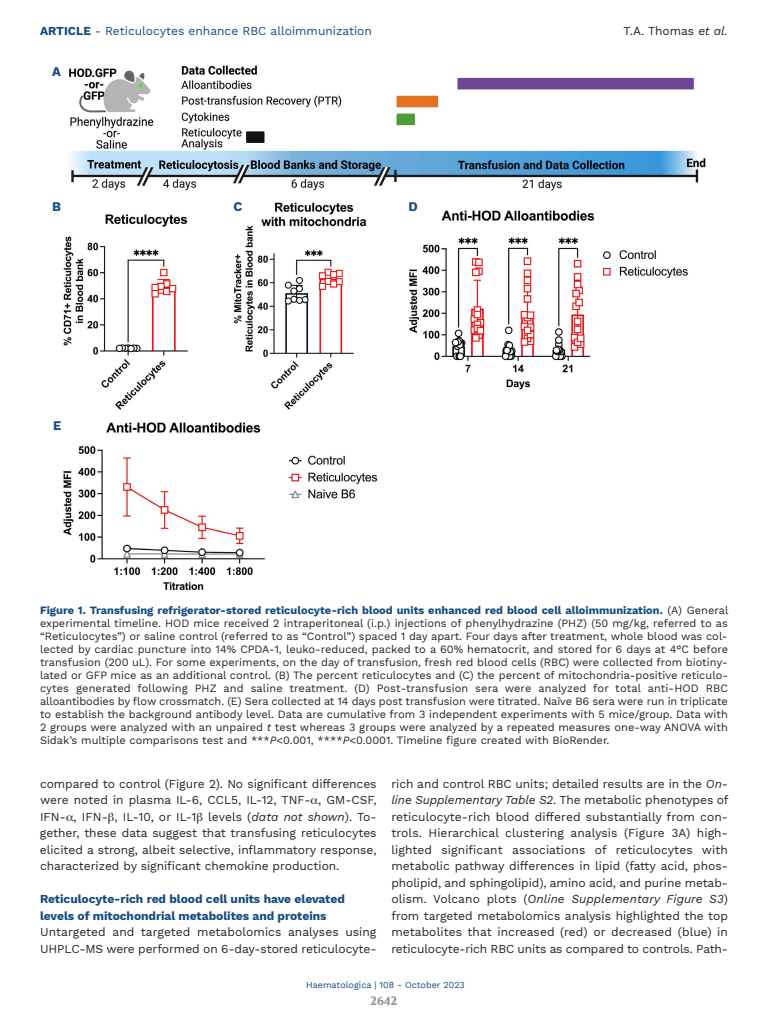
<style>
.page{position:relative;width:768px;height:1024px;background:#fff}
.page>*{position:absolute;margin:0;border:0;box-sizing:border-box;transform-origin:0 0}
.t1{font:700 13px "Work Sans";color:#134a80}
.t2{font:12px/16.5px "Work Sans";letter-spacing:-.005em;color:#222221;text-align:justify}
.t3{font:700 12px/16.5px "Work Sans";letter-spacing:-.005em;color:#134a80}
.t4{font:12px "Work Sans";color:#134a80}
.t5{font:700 12px "Volkhov";color:#919190}
.t6{font:11px/13px "Work Sans";color:#222221;text-align:justify}
.t7{font:9px "Work Sans";color:#134a80}
.s1{font-weight:700}
.s2{font-style:italic}
.s3{font-weight:700;color:#134a80}
</style>
<div class="page">
<img style="left:63px;top:65px;width:643px;height:526px">
<p class="t4" style="left:40px;top:24px;width:334px"><span class="s1">ARTICLE</span> - Reticulocytes enhance RBC alloimmunization</p>
<p class="t2" style="left:624px;top:23px;width:106px">T.A. Thomas <span class="s2">et al.</span></p>
<p class="t1" style="left:52px;top:64px;width:10px">A</p>
<p class="t1" style="left:52px;top:199px;width:10px">B</p>
<p class="t1" style="left:234px;top:199px;width:10px">C</p>
<p class="t1" style="left:408px;top:199px;width:11px">D</p>
<p class="t1" style="left:53px;top:418px;width:10px">E</p>
<p class="t6" style="left:40px;top:603px;width:690px"><span class="s3">Figure 1. Transfusing refrigerator-stored reticulocyte-rich blood units enhanced red blood cell alloimmunization.</span> (A) General experimental timeline. HOD mice received 2 intraperitoneal (i.p.) injections of phenylhydrazine (PHZ) (50 mg/kg, referred to as “Reticulocytes”) or saline control (referred to as “Control”) spaced 1 day apart. Four days after treatment, whole blood was col&shy;lected by cardiac puncture into 14% CPDA-1, leuko-reduced, packed to a 60% hematocrit, and stored for 6 days at 4°C before transfusion (200 uL). For some experiments, on the day of transfusion, fresh red blood cells (RBC) were collected from biotiny&shy;lated or GFP mice as an additional control. (B) The percent reticulocytes and (C) the percent of mitochondria-positive reticulo&shy;cytes generated following PHZ and saline treatment. (D) Post-transfusion sera were analyzed for total anti-HOD RBC alloantibodies by flow crossmatch. (E) Sera collected at 14 days post transfusion were titrated. Naïve B6 sera were run in triplicate to establish the background antibody level. Data are cumulative from 3 independent experiments with 5 mice/group. Data with 2 groups were analyzed with an unpaired <span class="s2">t</span> test whereas 3 groups were analyzed by a repeated measures one-way ANOVA with Sidak’s multiple comparisons test and ***<span class="s2">P</span>&lt;0.001, ****<span class="s2">P</span>&lt;0.0001. Timeline figure created with BioRender.</p>
<p class="t2" style="left:40px;top:776px;width:338px">compared to control (Figure 2). No significant differences were noted in plasma IL-6, CCL5, IL-12, TNF- , GM-CSF, IFN- , IFN- , IL-10, or IL-1 levels (<span class="s2">data not shown</span>). To&shy;gether, these data suggest that transfusing reticulocytes elicited a strong, albeit selective, inflammatory response, characterized by significant chemokine production.</p>
<p class="t3" style="left:40px;top:891px;width:306px">Reticulocyte-rich red blood cell units have elevated levels of mitochondrial metabolites and proteins</p>
<p class="t2" style="left:40px;top:924px;width:338px">Untargeted and targeted metabolomics analyses using<br>UHPLC-MS were performed on 6-day-stored reticulocyte-</p>
<p class="t2" style="left:391px;top:776px;width:339px">rich and control RBC units; detailed results are in the <span class="s2">On&shy;line Supplementary Table S2</span>. The metabolic phenotypes of reticulocyte-rich blood differed substantially from con&shy;trols. Hierarchical clustering analysis (Figure 3A) high&shy;lighted significant associations of reticulocytes with metabolic pathway differences in lipid (fatty acid, phos&shy;pholipid, and sphingolipid), amino acid, and purine metab&shy;olism. Volcano plots (<span class="s2">Online Supplementary Figure S3</span>) from targeted metabolomics analysis highlighted the top metabolites that increased (red) or decreased (blue) in reticulocyte-rich RBC units as compared to controls. Path-</p>
<p class="t7" style="left:306px;top:979px;width:160px">Haematologica | 108 - October 2023</p>
<p class="t5" style="left:371px;top:993px;width:28px">2642</p>
</div>
